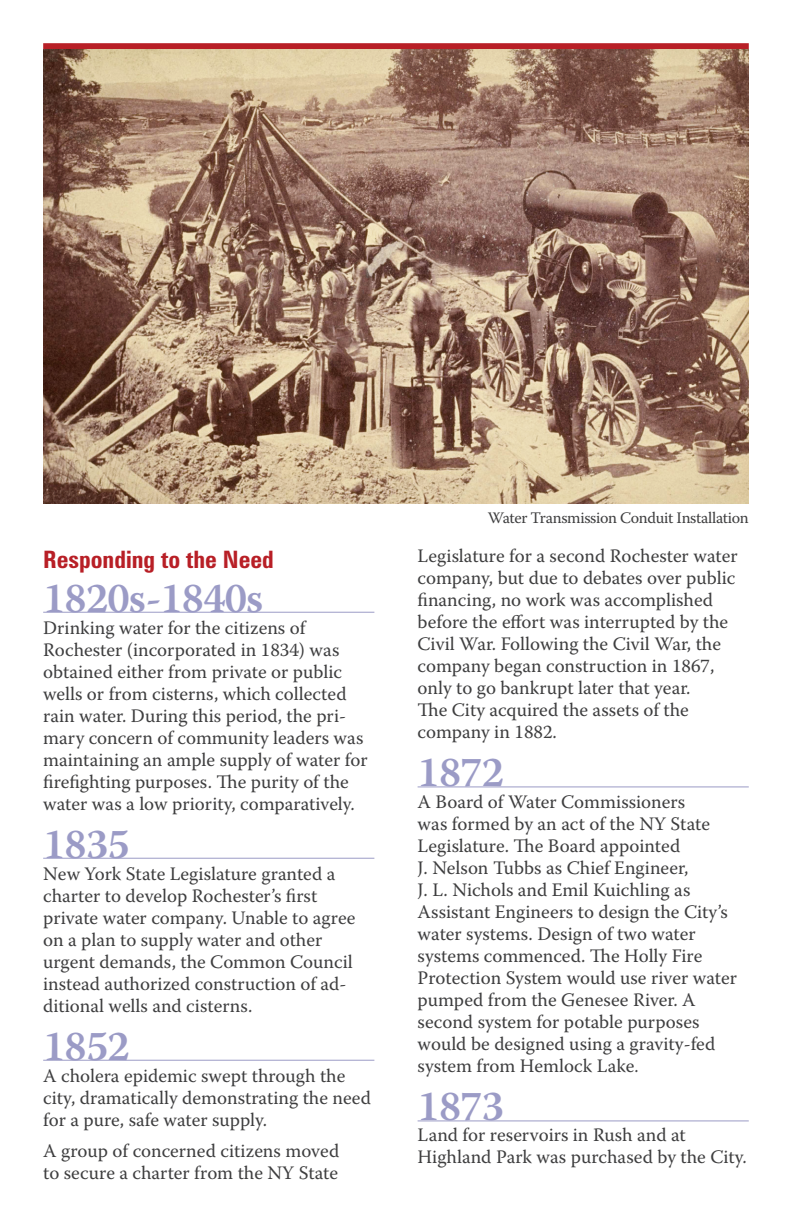
<style>
.page{position:relative;width:792px;height:1224px;background:#fff}
.page>*{position:absolute;margin:0;border:0;box-sizing:border-box;transform-origin:0 0}
.t1{font:600 42px "Warnock Pro";letter-spacing:-.02em;color:#9b9bc6}
.t2{font:700 condensed 24px "Zurich BT";color:#b81f26}
.t3{font:19px/22px "Warnock Pro";color:#3e3e3f}
.t4{font:16px "Warnock Pro";letter-spacing:-.02em;color:#3e3e3f}
.s1{font-size:18px}
</style>
<div class="page">
<hr style="left:43px;top:612px;width:331px;height:1px;background:#9b9bc6">
<hr style="left:43px;top:858px;width:331px;height:1px;background:#9b9bc6">
<hr style="left:43px;top:1060px;width:331px;height:1px;background:#9b9bc6">
<hr style="left:418px;top:786px;width:331px;height:1px;background:#9b9bc6">
<hr style="left:418px;top:1120px;width:331px;height:1px;background:#9b9bc6">
<div style="left:43px;top:43px;width:706px;height:6px;background:#b81f26"></div>
<img style="left:43px;top:49px;width:706px;height:455px">
<p class="t2" style="left:43px;top:545px;width:232px">Responding to the Need</p>
<h1 class="t1" style="left:43px;top:573px;width:222px">1820s-1840s</h1>
<p class="t3" style="left:43px;top:616px;width:326px">Drinking water for the citizens of Rochester (incorporated in 1834) was obtained either from private or public wells or from cisterns, which collected rain water. During this period, the pri&shy;mary concern of community leaders was maintaining an ample supply of water for firefighting purposes. The purity of the water was a low priority, comparatively.</p>
<h1 class="t1" style="left:43px;top:819px;width:88px">1835</h1>
<p class="t3" style="left:43px;top:862px;width:314px">New York State Legislature granted a charter to develop Rochester’s first private water company. Unable to agree on a plan to supply water and other urgent demands, the Common Council instead authorized construction of ad&shy;ditional wells and cisterns.</p>
<h1 class="t1" style="left:43px;top:1021px;width:88px">1852</h1>
<p class="t3" style="left:43px;top:1064px;width:329px">A cholera epidemic swept through the city, dramatically demonstrating the need for a pure, safe water supply.</p>
<p class="t3" style="left:43px;top:1139px;width:298px">A group of concerned citizens moved to secure a charter from the NY State</p>
<p class="t4" style="left:488px;top:508px;width:263px">Water Transmission Conduit Installation</p>
<p class="t3" style="left:418px;top:545px;width:322px">Legislature for a second Rochester water company, but due to debates over public financing, no work was accomplished before the effort was interrupted by the Civil War. Following the Civil War, the company began construction in 1867, only to go bankrupt later that year.<br>The City acquired the assets of the company in 1882.</p>
<h1 class="t1" style="left:418px;top:747px;width:88px">1872</h1>
<p class="t3" style="left:418px;top:791px;width:321px">A Board of Water Commissioners<br>was formed by an act of the NY State Legislature. The Board appointed<br>J. Nelson Tubbs as Chief Engineer,<br>J. L. Nichols and Emil Kuichling as Assistant Engineers to design the City’s water systems. Design of two water systems commenced. The Holly Fire Protection System would use river water pumped from the Genesee River. A second system for potable purposes would be designed using a gravity-fed system from Hemlock Lake<span class="s1">.</span></p>
<h1 class="t1" style="left:418px;top:1081px;width:88px">1873</h1>
<p class="t3" style="left:418px;top:1124px;width:331px">Land for reservoirs in Rush and at<br>Highland Park was purchased by the City.</p>
</div>
